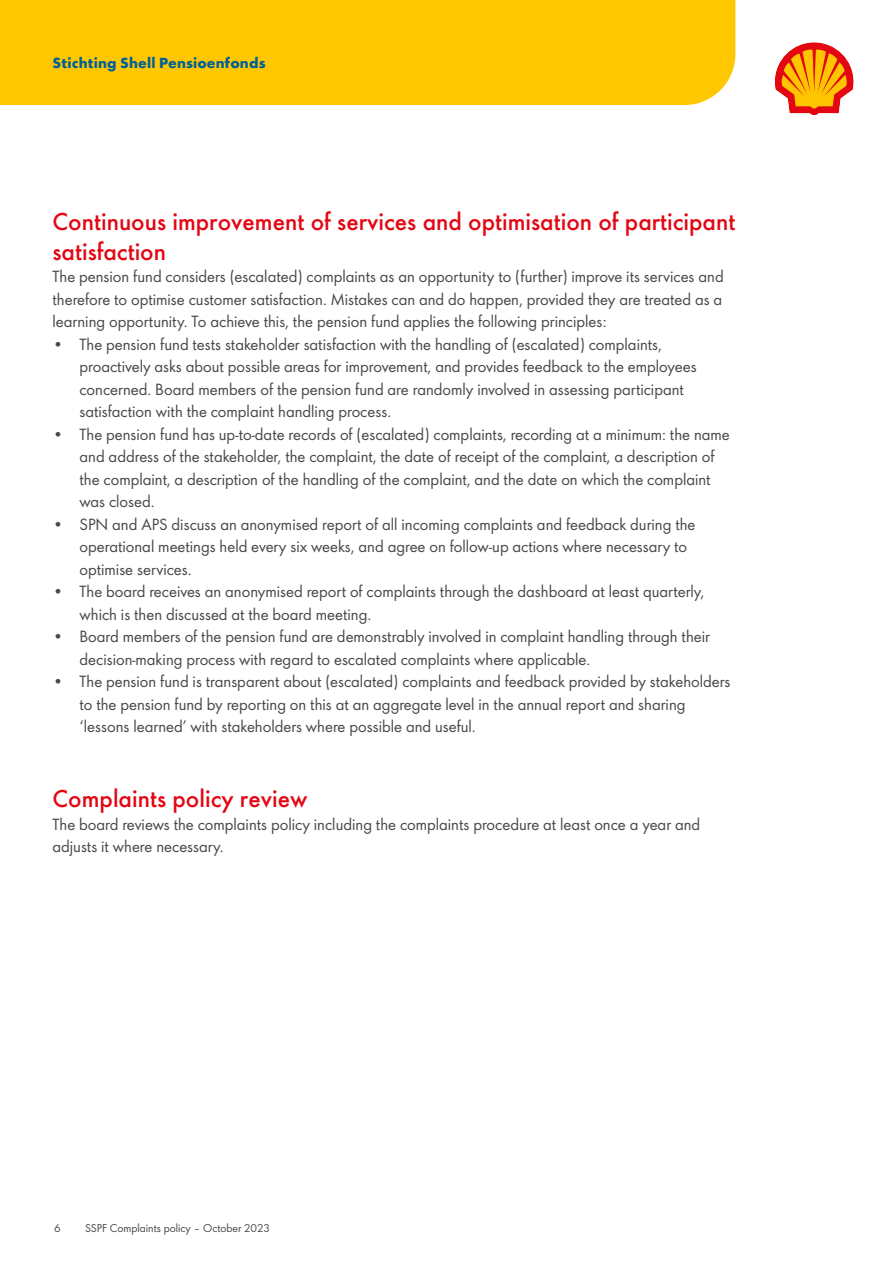
<style>
.page{position:relative;width:893px;height:1263px;background:#fff}
.page>*{position:absolute;margin:0;border:0;box-sizing:border-box;transform-origin:0 0}
.t1{font:500 22.5px/30px "Shell";color:#e30613}
.t2{font:15px/22.5px "Shell";color:#494949}
.t3{font:700 13.5px "Shell";letter-spacing:.01em;color:#006097}
.t4{font:10.5px "Shell";color:#494949}
</style>
<div class="page">
<div style="left:0;top:0;width:735px;height:105px;background:#ffc700"></div>
<svg style="left:774px;top:42px;width:80px;height:74px"></svg>
<p class="t3" style="left:53px;top:52px;width:214px">Stichting Shell Pensioenfonds</p>
<h1 class="t1" style="left:53px;top:204px;width:684px">Continuous improvement of services and optimisation of participant satisfaction</h1>
<p class="t2" style="left:53px;top:265px;width:673px;text-align:justify">The pension fund considers (escalated) complaints as an opportunity to (further) improve its services and therefore to optimise customer satisfaction. Mistakes can and do happen, provided they are treated as a learning opportunity. To achieve this, the pension fund applies the following principles:</p>
<p class="t2" style="left:80px;top:332px;width:619px;text-indent:-27px">• The pension fund tests stakeholder satisfaction with the handling of (escalated) complaints, proactively asks about possible areas for improvement, and provides feedback to the employees concerned. Board members of the pension fund are randomly involved in assessing participant satisfaction with the complaint handling process.</p>
<p class="t2" style="left:80px;top:422px;width:652px;text-indent:-27px">• The pension fund has up-to-date records of (escalated) complaints, recording at a minimum: the name and address of the stakeholder, the complaint, the date of receipt of the complaint, a description of the complaint, a description of the handling of the complaint, and the date on which the complaint was closed.</p>
<p class="t2" style="left:80px;top:512px;width:618px;text-indent:-27px">• SPN and APS discuss an anonymised report of all incoming complaints and feedback during the operational meetings held every six weeks, and agree on follow-up actions where necessary to optimise services.</p>
<p class="t2" style="left:80px;top:580px;width:626px;text-indent:-27px">• The board receives an anonymised report of complaints through the dashboard at least quarterly, which is then discussed at the board meeting.</p>
<p class="t2" style="left:80px;top:625px;width:632px;text-indent:-27px">• Board members of the pension fund are demonstrably involved in complaint handling through their decision-making process with regard to escalated complaints where applicable.</p>
<p class="t2" style="left:80px;top:670px;width:652px;text-indent:-27px">• The pension fund is transparent about (escalated) complaints and feedback provided by stakeholders to the pension fund by reporting on this at an aggregate level in the annual report and sharing ‘lessons learned’ with stakeholders where possible and useful.</p>
<h1 class="t1" style="left:53px;top:782px;width:257px">Complaints policy review</h1>
<p class="t2" style="left:53px;top:812px;width:649px">The board reviews the complaints policy including the complaints procedure at least once a year and adjusts it where necessary.</p>
<p class="t4" style="left:54px;top:1219px;width:8px">6</p>
<p class="t4" style="left:85px;top:1219px;width:186px">SSPF Complaints policy – October 2023</p>
</div>
